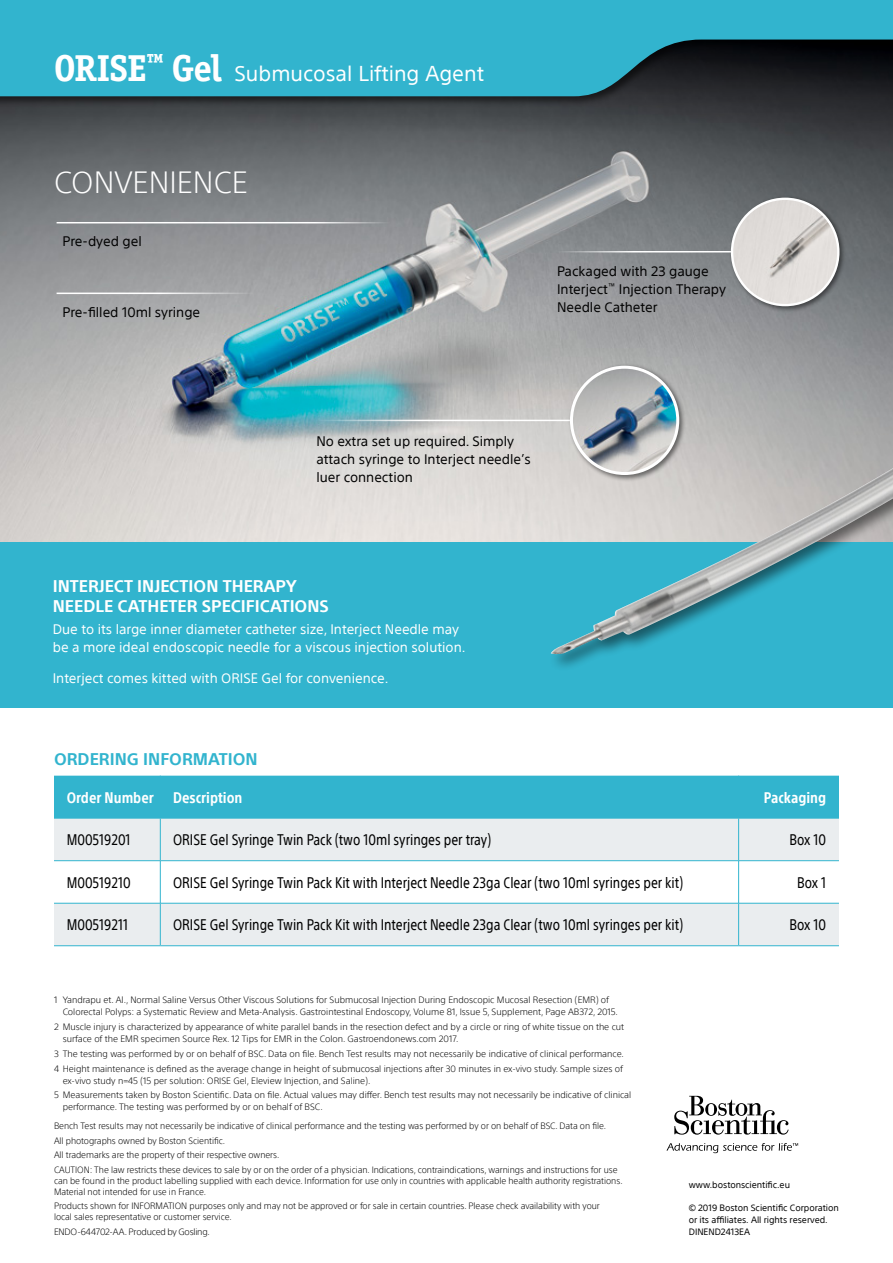
<style>
.page{position:relative;width:893px;height:1263px;background:#fff}
.page>*{position:absolute;margin:0;border:0;box-sizing:border-box;transform-origin:0 0}
.t1{font:300 30px "SST";color:#fff}
.t2{font:21px "SST";color:#fff}
.t3{font:700 16.5px/19.5px "SST";color:#fff}
.t4{font:700 16.5px "SST";color:#32b4ce}
.t5{font:condensed 15px "SST";color:#000}
.t6{font:700 condensed 15px "SST";color:#fff}
.t7{font:13.5px/18px "SST";color:#000}
.t8{font:13.5px/18px "SST";color:#fff}
.t9{font:300 9px/14.7px "SST";letter-spacing:-.005em;color:#000}
.t10{font:9px/12px "SST";letter-spacing:-.005em;color:#000}
.t11{font:300 9px "SST";letter-spacing:-.025em;color:#000}
.s1{font-family:"Officina Serif ITC Pro";font-weight:700;font-size:37.5px}
</style>
<div class="page">
<img style="left:0;top:107px;width:893px;height:435px">
<svg style="left:674px;top:1096px;width:115px;height:39px"></svg>
<svg style="left:666px;top:1143px;width:132px;height:10px"></svg>
<div style="left:0;top:0;width:893px;height:107px;background:#000;opacity:.5"></div>
<svg style="left:0;top:0;width:893px;height:96px;background:#2d99af"></svg>
<div style="left:54px;top:776px;width:785px;height:42px;background:#32b4ce"></div>
<div style="left:54px;top:819px;width:785px;height:126px;background:#eaedef"></div>
<svg style="left:54px;top:861px;width:785px;height:42px"></svg>
<hr style="left:160px;top:776px;width:1px;height:42px;background:#32b4ce">
<hr style="left:738px;top:776px;width:1px;height:42px;background:#32b4ce">
<hr style="left:54px;top:818px;width:106px;height:1px;background:#32b4ce">
<hr style="left:160px;top:818px;width:1px;height:42px;background:#32b4ce">
<hr style="left:160px;top:818px;width:579px;height:1px;background:#32b4ce">
<hr style="left:738px;top:818px;width:1px;height:42px;background:#32b4ce">
<hr style="left:739px;top:818px;width:100px;height:1px;background:#32b4ce">
<hr style="left:54px;top:860px;width:106px;height:1px;background:#32b4ce">
<hr style="left:160px;top:861px;width:1px;height:42px;background:#32b4ce">
<hr style="left:160px;top:860px;width:579px;height:1px;background:#32b4ce">
<hr style="left:738px;top:861px;width:1px;height:42px;background:#32b4ce">
<hr style="left:739px;top:860px;width:100px;height:1px;background:#32b4ce">
<hr style="left:54px;top:903px;width:106px;height:1px;background:#32b4ce">
<hr style="left:54px;top:945px;width:106px;height:1px;background:#32b4ce">
<hr style="left:160px;top:903px;width:1px;height:42px;background:#32b4ce">
<hr style="left:160px;top:903px;width:579px;height:1px;background:#32b4ce">
<hr style="left:160px;top:945px;width:579px;height:1px;background:#32b4ce">
<hr style="left:738px;top:903px;width:1px;height:42px;background:#32b4ce">
<hr style="left:739px;top:903px;width:100px;height:1px;background:#32b4ce">
<hr style="left:739px;top:945px;width:100px;height:1px;background:#32b4ce">
<div style="left:0;top:542px;width:893px;height:166px;background:#32b4ce"></div>
<div style="left:548px;top:458px;width:345px;height:213px;background:#000;opacity:.5"></div>
<img style="left:551px;top:468px;width:342px;height:187px">
<svg style="left:283px;top:419px;width:285px;height:21px;background:#bfc8c9"></svg>
<svg style="left:555px;top:250px;width:174px;height:21px;background:#8e9295"></svg>
<div style="left:729px;top:195px;width:117px;height:118px;background:#000;opacity:.5"></div>
<img style="left:732px;top:199px;width:106px;height:106px;border-radius:53px">
<div style="left:731px;top:198px;width:108px;height:108px;border:2px solid #fff;border-radius:50%"></div>
<div style="left:568px;top:364px;width:118px;height:118px;background:#000;opacity:.5"></div>
<img style="left:571px;top:367px;width:107px;height:106px;border-radius:53px">
<div style="left:570px;top:366px;width:109px;height:109px;border:3px solid #fff;border-radius:50%"></div>
<hr style="left:57px;top:222px;width:335px;height:1px;background:#fff">
<hr style="left:57px;top:293px;width:196px;height:1px;background:#fff">
<h2 class="t2" style="left:54px;top:61px;width:432px"><span class="s1">ORISE</span><sup>™</sup> <span class="s1">Gel</span> Submucosal Lifting Agent</h2>
<h1 class="t1" style="left:54px;top:165px;width:195px">CONVENIENCE</h1>
<h3 class="t7" style="left:63px;top:232px;width:81px">Pre-dyed gel</h3>
<h3 class="t7" style="left:63px;top:303px;width:139px">Pre-filled 10ml syringe</h3>
<h3 class="t7" style="left:557px;top:262px;width:171px">Packaged with 23 gauge<br>Interject<sup>™</sup> Injection Therapy<br>Needle Catheter</h3>
<h3 class="t7" style="left:316px;top:432px;width:216px">No extra set up required. Simply attach syringe to Interject needle’s luer connection</h3>
<h3 class="t3" style="left:53px;top:576px;width:278px">INTERJECT INJECTION THERAPY<br>NEEDLE CATHETER SPECIFICATIONS</h3>
<h3 class="t8" style="left:53px;top:620px;width:414px">Due to its large inner diameter catheter size, Interject Needle may be a more ideal endoscopic needle for a viscous injection solution.</h3>
<h3 class="t8" style="left:53px;top:669px;width:337px">Interject comes kitted with ORISE Gel for convenience.</h3>
<h3 class="t4" style="left:54px;top:750px;width:205px">ORDERING INFORMATION</h3>
<h3 class="t6" style="left:67px;top:788px;width:89px">Order Number</h3>
<h3 class="t6" style="left:173px;top:788px;width:71px">Description</h3>
<h3 class="t6" style="left:764px;top:788px;width:64px">Packaging</h3>
<h3 class="t5" style="left:67px;top:831px;width:65px">M00519201</h3>
<h3 class="t5" style="left:173px;top:831px;width:320px">ORISE Gel Syringe Twin Pack (two 10ml syringes per tray)</h3>
<h3 class="t5" style="left:789px;top:831px;width:38px">Box 10</h3>
<h3 class="t5" style="left:67px;top:873px;width:66px">M00519210</h3>
<h3 class="t5" style="left:173px;top:873px;width:511px">ORISE Gel Syringe Twin Pack Kit with Interject Needle 23ga Clear (two 10ml syringes per kit)</h3>
<h3 class="t5" style="left:797px;top:873px;width:31px">Box 1</h3>
<h3 class="t5" style="left:67px;top:916px;width:63px">M00519211</h3>
<h3 class="t5" style="left:173px;top:916px;width:511px">ORISE Gel Syringe Twin Pack Kit with Interject Needle 23ga Clear (two 10ml syringes per kit)</h3>
<h3 class="t5" style="left:789px;top:916px;width:38px">Box 10</h3>
<p class="t9" style="left:63px;top:994px;width:557px;line-height:12px;text-indent:-9px">1 Yandrapu et. Al., Normal Saline Versus Other Viscous Solutions for Submucosal Injection During Endoscopic Mucosal Resection (EMR) of<br>Colorectal Polyps: a Systematic Review and Meta-Analysis. Gastrointestinal Endoscopy, Volume 81, Issue 5, Supplement, Page AB372, 2015.</p>
<p class="t9" style="left:63px;top:1021px;width:563px;line-height:12px;text-indent:-9px">2 Muscle injury is characterized by appearance of white parallel bands in the resection defect and by a circle or ring of white tissue on the cut surface of the EMR specimen Source Rex. 12 Tips for EMR in the Colon. Gastroendonews.com 2017.</p>
<p class="t9" style="left:54px;top:1046px;width:571px">3 The testing was performed by or on behalf of BSC. Data on file. Bench Test results may not necessarily be indicative of clinical performance.<br>4 Height maintenance is defined as the average change in height of submucosal injections after 30 minutes in ex-vivo study. Sample sizes of</p>
<p class="t9" style="left:54px;top:1073px;width:579px;text-indent:9px">ex-vivo study n=45 (15 per solution: ORISE Gel, Eleview Injection, and Saline).<br>5 Measurements taken by Boston Scientific. Data on file. Actual values may differ. Bench test results may not necessarily be indicative of clinical</p>
<p class="t9" style="left:63px;top:1099px;width:262px">performance. The testing was performed by or on behalf of BSC.</p>
<p class="t9" style="left:54px;top:1118px;width:565px">Bench Test results may not necessarily be indicative of clinical performance and the testing was performed by or on behalf of BSC. Data on file.<br>All photographs owned by Boston Scientific.<br>All trademarks are the property of their respective owners.<br>CAUTION: The law restricts these devices to sale by or on the order of a physician. Indications, contraindications, warnings and instructions for use</p>
<p class="t9" style="left:54px;top:1175px;width:570px;line-height:10.8px">can be found in the product labelling supplied with each device. Information for use only in countries with applicable health authority registrations.<br>Material not intended for use in France.</p>
<p class="t9" style="left:54px;top:1201px;width:547px;line-height:10.8px">Products shown for INFORMATION purposes only and may not be approved or for sale in certain countries. Please check availability with your local sales representative or customer service.</p>
<p class="t11" style="left:54px;top:1227px;width:157px">ENDO-644702-AA. Produced by Gosling.</p>
<p class="t10" style="left:689px;top:1178px;width:103px">www.bostonscientific.eu</p>
<p class="t10" style="left:689px;top:1202px;width:152px">© 2019 Boston Scientific Corporation or its affiliates. All rights reserved.<br>DINEND2413EA</p>
</div>
